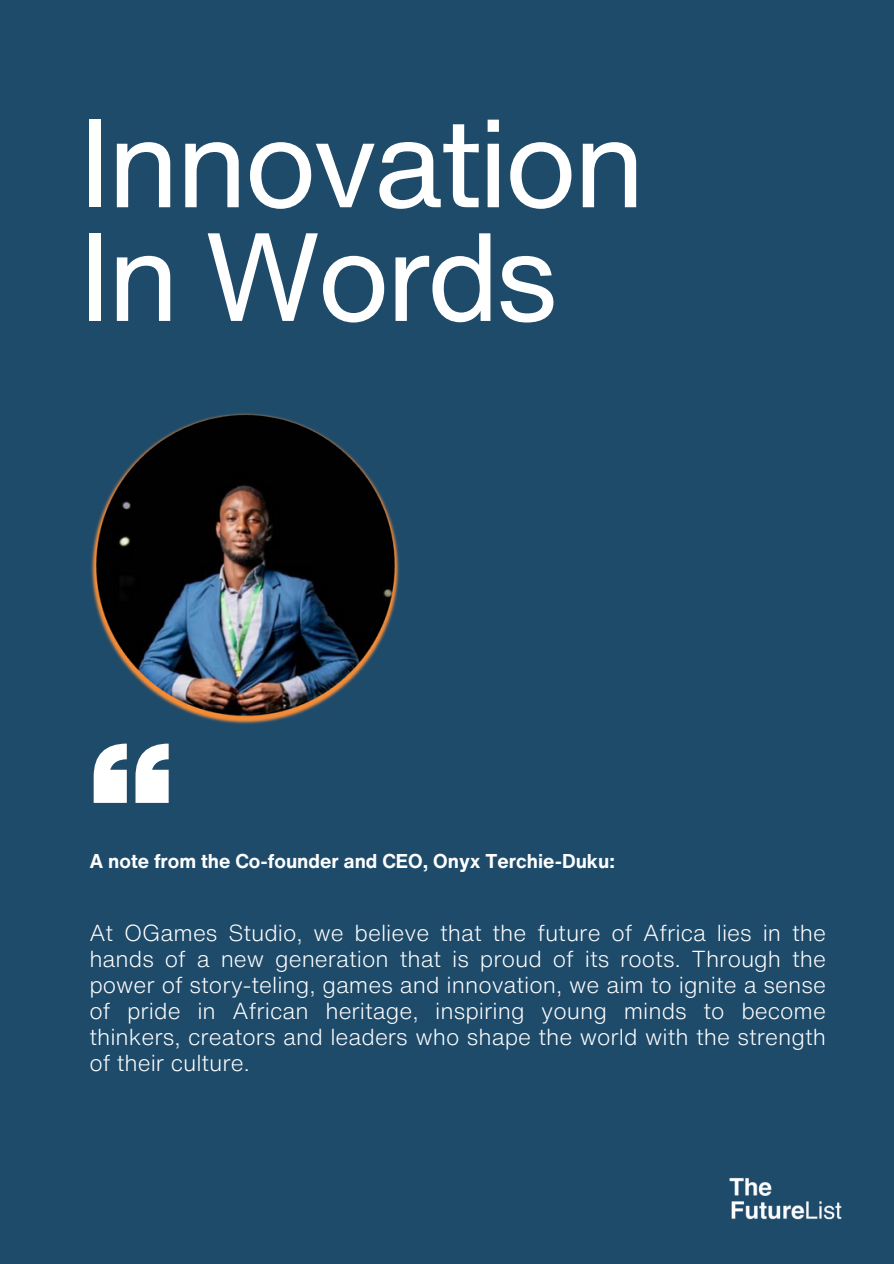
<style>
.page{position:relative;width:894px;height:1264px;background:#fff}
.page>*{position:absolute;margin:0;border:0;box-sizing:border-box;transform-origin:0 0}
.t1{font:123px/113.7px "Helvetica Now Text";letter-spacing:-.04em;color:#fff}
.t2{font:300 22.5px/25.8px "Helvetica Now Text";color:#fff;text-align:justify}
.t3{font:700 19.5px "Helvetica Now Text";color:#fff}
</style>
<div class="page">
<div style="left:0;top:0;width:893px;height:1263px;background:#1f4b6b"></div>
<img style="left:729px;top:1178px;width:113px;height:42px">
<img style="left:91px;top:413px;width:309px;height:311px">
<svg style="left:94px;top:743px;width:75px;height:59px"></svg>
<p class="t1" style="left:79px;top:104px;width:568px">Innovation<br>In Words</p>
<p class="t3" style="left:89px;top:846px;width:527px">A note from the Co-founder and CEO, Onyx Terchie-Duku:</p>
<h1 class="t2" style="left:89px;top:919px;width:738px">At OGames Studio, we believe that the future of Africa lies in the hands of a new generation that is proud of its roots. Through the power of story-teling, games and innovation, we aim to ignite a sense of pride in African heritage, inspiring young minds to become thinkers, creators and leaders who shape the world with the strength of their culture.</h1>
</div>
